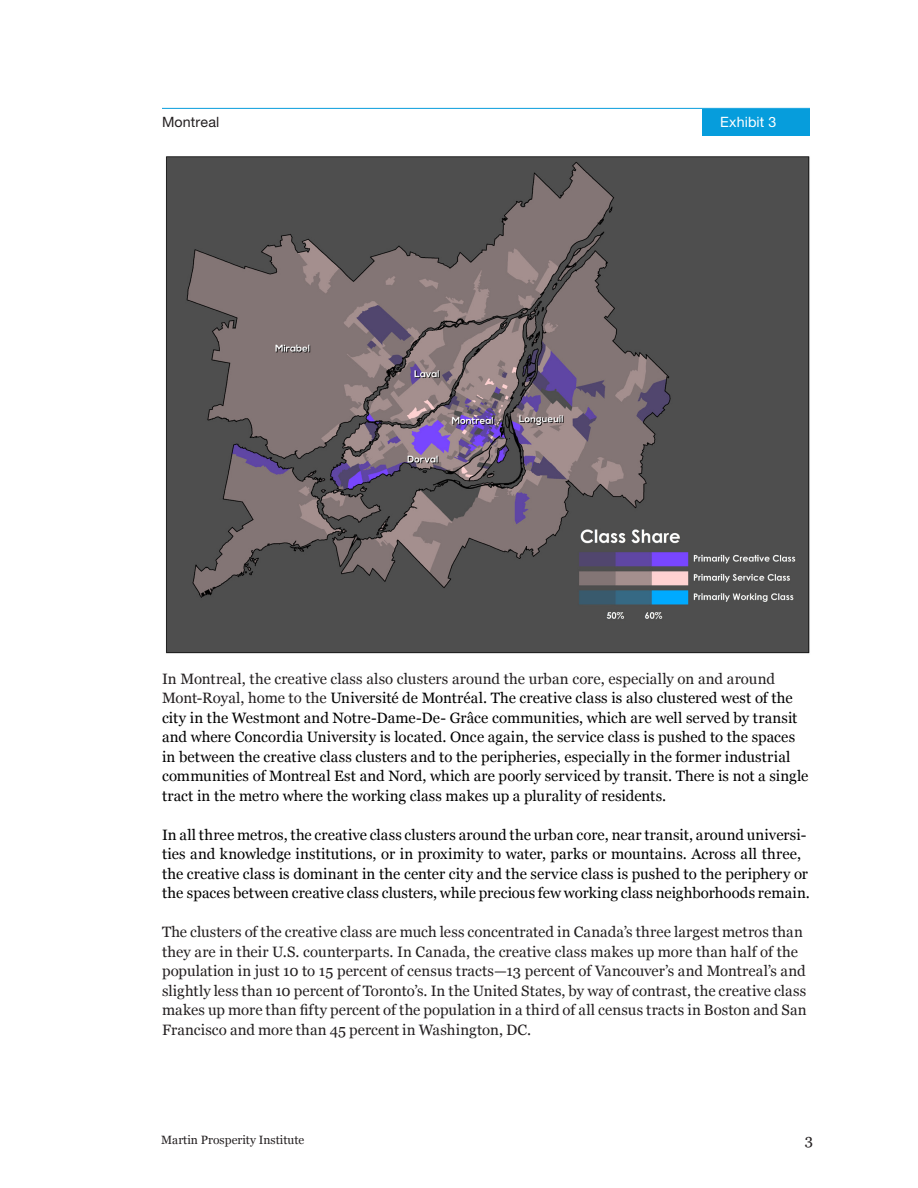
<style>
.page{position:relative;width:918px;height:1188px;background:#fff}
.page>*{position:absolute;margin:0;border:0;box-sizing:border-box;transform-origin:0 0}
.Body{font:15px/19.5px "Georgia";letter-spacing:.005em;color:#000}
.Body-2{font:15px/19.5px "Georgia";letter-spacing:.005em;color:#231f20}
.Exhibits{font:14.25px "Helvetica Neue LT Std";letter-spacing:.01em;color:#231f20}
.Exhibits-2{font:14.25px "Helvetica Neue LT Std";letter-spacing:.01em;color:#fff}
.t1{font:12px "Georgia";color:#231f20}
.s1{color:#231f20}
</style>
<div class="page">
<div style="left:702px;top:109px;width:108px;height:27px;background:#069ddc"></div>
<hr style="left:162px;top:108px;width:648px;height:1px;background:#069ddc">
<img style="left:166px;top:156px;width:644px;height:498px">
<p class="Exhibits" style="left:162px;top:114px;width:59px">Montreal</p>
<p class="Exhibits-2" style="left:720px;top:114px;width:58px">Exhibit 3</p>
<p class="Body" style="left:162px;top:668px;width:648px"><span class="s1">In Montreal, the creative class also clusters around the urban core, especially on and around Mont-Royal, home to the</span> Université de Montréal. The creative class is also clustered west of the city in the Westmont and Notre-Dame-De- Grâce communities, which are well served by transit and where Concordia University is located. Once again, the service class is pushed to the spaces in between the creative class clusters and to the peripheries, especially in the former industrial communities of Montreal Est and Nord, which are poorly serviced by transit. There is not a single tract in the metro where the working class makes up a plurality of residents.</p>
<p class="Body" style="left:162px;top:824px;width:649px">In all three metros, the creative class clusters around the urban core, near transit, around universi&shy;ties and knowledge institutions, or in proximity to water, parks or mountains. Across all three, the creative class is dominant in the center city and the service class is pushed to the periphery or the spaces between creative class clusters, while precious few working class neighborhoods remain.</p>
<p class="Body-2" style="left:162px;top:922px;width:646px">The clusters of the creative class are much less concentrated in Canada’s three largest metros than they are in their U.S. counterparts. In Canada, the creative class makes up more than half of the population in just 10 to 15 percent of census tracts—13 percent of Vancouver’s and Montreal’s and slightly less than 10 percent of Toronto’s. In the United States, by way of contrast, the creative class makes up more than fifty percent of the population in a third of all census tracts in Boston and San Francisco and more than 45 percent in Washington, DC.</p>
<p class="t1" style="left:161px;top:1131px;width:145px">Martin Prosperity Institute</p>
<p class="Body-2" style="left:805px;top:1130px;width:10px">3</p>
</div>
